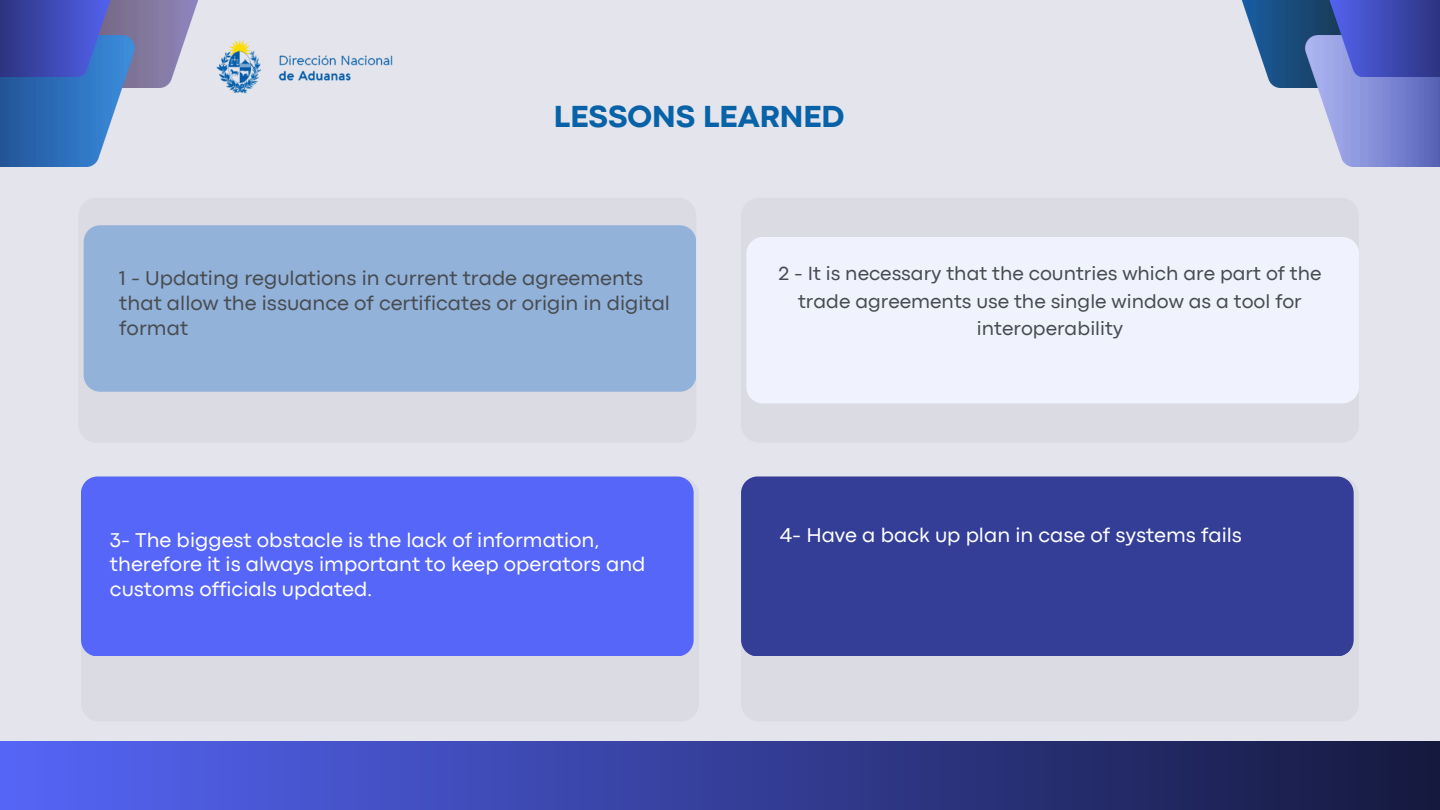
<style>
.page{position:relative;width:1440px;height:810px;background:#e4e5ec}
.page>*{position:absolute;margin:0;border:0;box-sizing:border-box;transform-origin:0 0}
.t1{font:800 31.8px "Codec Pro";color:#0762a8}
.t2{font:20.8px/24.8px "Codec Pro";color:#fff}
.t3{font:20.8px/24.8px "Codec Pro";color:#474c52}
.t4{font:20px/27.8px "Codec Pro";color:#474c52;text-align:center}
</style>
<div class="page">
<img style="left:119px;top:0;width:79px;height:87px">
<img style="left:1241px;top:0;width:80px;height:87px">
<img style="left:0;top:36px;width:136px;height:130px">
<img style="left:1304px;top:36px;width:136px;height:130px">
<svg style="left:0;top:0;width:119px;height:77px;background:#3f51b2"></svg>
<svg style="left:1321px;top:0;width:119px;height:77px;background:#4754b4"></svg>
<div style="left:78px;top:198px;width:618px;height:245px;background:#dadbe3;border-radius:18px"></div>
<div style="left:741px;top:198px;width:618px;height:245px;background:#dadbe3;border-radius:18px"></div>
<div style="left:81px;top:476px;width:618px;height:246px;background:#dadbe3;border-radius:18px"></div>
<div style="left:741px;top:476px;width:618px;height:246px;background:#dadbe3;border-radius:18px"></div>
<div style="left:84px;top:225px;width:612px;height:167px;background:#93b2d9"></div>
<div style="left:746px;top:237px;width:613px;height:166px;background:#f0f2fd"></div>
<div style="left:81px;top:476px;width:612px;height:180px;background:#5666f8"></div>
<div style="left:741px;top:476px;width:612px;height:180px;background:#343e97"></div>
<div style="left:0;top:741px;width:1440px;height:69px;background:linear-gradient(to right,#5666f7,#15193e)"></div>
<img style="left:216px;top:39px;width:177px;height:55px">
<p class="t1" style="left:554px;top:105px;width:292px">LESSONS LEARNED</p>
<p class="t3" style="left:119px;top:267px;width:552px">1 - Updating regulations in current trade agreements that allow the issuance of certificates or origin in digital format</p>
<p class="t4" style="left:778px;top:261px;width:545px">2 - It is necessary that the countries which are part of the trade agreements use the single window as a tool for interoperability</p>
<p class="t2" style="left:110px;top:529px;width:537px">3- The biggest obstacle is the lack of information, therefore it is always important to keep operators and customs officials updated.</p>
<p class="t2" style="left:780px;top:524px;width:463px">4- Have a back up plan in case of systems fails</p>
</div>
